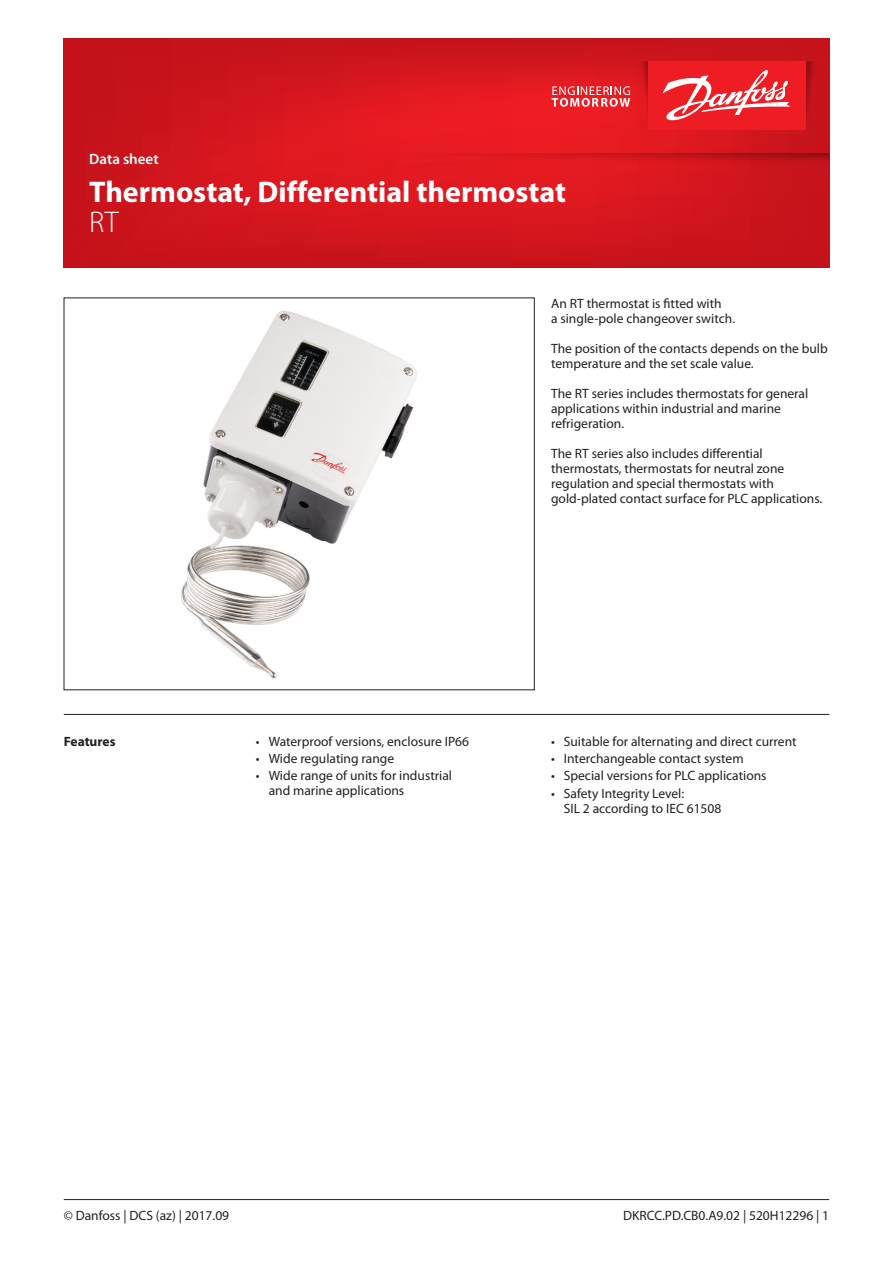
<style>
.page{position:relative;width:893px;height:1263px;background:#fff}
.page>*{position:absolute;margin:0;border:0;box-sizing:border-box;transform-origin:0 0}
.Front_page__Headline{font:700 30px/30px "Myriad Pro";color:#fff}
.Front_page__Document{font:600 15px "Myriad Pro";color:#fff}
.Normtext{font:13.5px/15px "Myriad Pro";color:#231f20}
.Litterature_No{font:13.5px "Myriad Pro";color:#231f20}
.Normtext__bold{font:700 13.5px "Myriad Pro";color:#231f20}
.s1{font-weight:300}
</style>
<div class="page">
<img style="left:181px;top:310px;width:236px;height:369px">
<svg style="left:64px;top:38px;width:765px;height:230px;background:#d3151d"></svg>
<svg style="left:806px;top:61px;width:13px;height:69px"></svg>
<svg style="left:636px;top:61px;width:12px;height:69px"></svg>
<div style="left:648px;top:61px;width:158px;height:69px;background:#ee1d23"></div>
<svg style="left:552px;top:86px;width:78px;height:21px;background:#f0696d"></svg>
<svg style="left:662px;top:70px;width:128px;height:51px"></svg>
<svg style="left:332px;top:153px;width:497px;height:13px;background:#d4171d"></svg>
<hr style="left:64px;top:1199px;width:765px;height:1px;background:#231f20">
<hr style="left:64px;top:714px;width:765px;height:1px;background:#231f20">
<p class="Front_page__Document" style="left:89px;top:151px;width:71px">Data sheet</p>
<p class="Front_page__Headline" style="left:89px;top:177px;width:478px">Thermostat, Differential thermostat<br><span class="s1">RT</span></p>
<p class="Normtext" style="left:551px;top:296px;width:186px">An RT thermostat is fitted with<br>a single-pole changeover switch.</p>
<p class="Normtext" style="left:551px;top:341px;width:278px">The position of the contacts depends on the bulb temperature and the set scale value.</p>
<p class="Normtext" style="left:551px;top:386px;width:259px">The RT series includes thermostats for general applications within industrial and marine refrigeration.</p>
<p class="Normtext" style="left:551px;top:446px;width:213px">The RT series also includes differential</p>
<p class="Normtext" style="left:551px;top:461px;width:235px">thermostats, thermostats for neutral zone regulation and special thermostats with</p>
<p class="Normtext" style="left:551px;top:491px;width:273px">gold-plated contact surface for PLC applications.</p>
<p class="Normtext__bold" style="left:64px;top:734px;width:53px">Features</p>
<p class="Normtext" style="left:256px;top:734px;width:215px">• Waterproof versions, enclosure IP66</p>
<p class="Normtext" style="left:256px;top:752px;width:140px">• Wide regulating range</p>
<p class="Normtext" style="left:269px;top:769px;width:185px;text-indent:-13px">• Wide range of units for industrial and marine applications</p>
<p class="Normtext" style="left:551px;top:734px;width:247px">• Suitable for alternating and direct current</p>
<p class="Normtext" style="left:551px;top:752px;width:194px">• Interchangeable contact system</p>
<p class="Normtext" style="left:551px;top:769px;width:217px">• Special versions for PLC applications</p>
<p class="Normtext" style="left:564px;top:786px;width:159px;text-indent:-13px">• Safety Integrity Level:<br>SIL 2 according to IEC 61508</p>
<p class="Litterature_No" style="left:64px;top:1208px;width:167px">© Danfoss | DCS (az) | 2017.09</p>
<p class="Litterature_No" style="left:623px;top:1208px;width:207px">DKRCC.PD.CB0.A9.02 | 520H12296 | 1</p>
</div>
